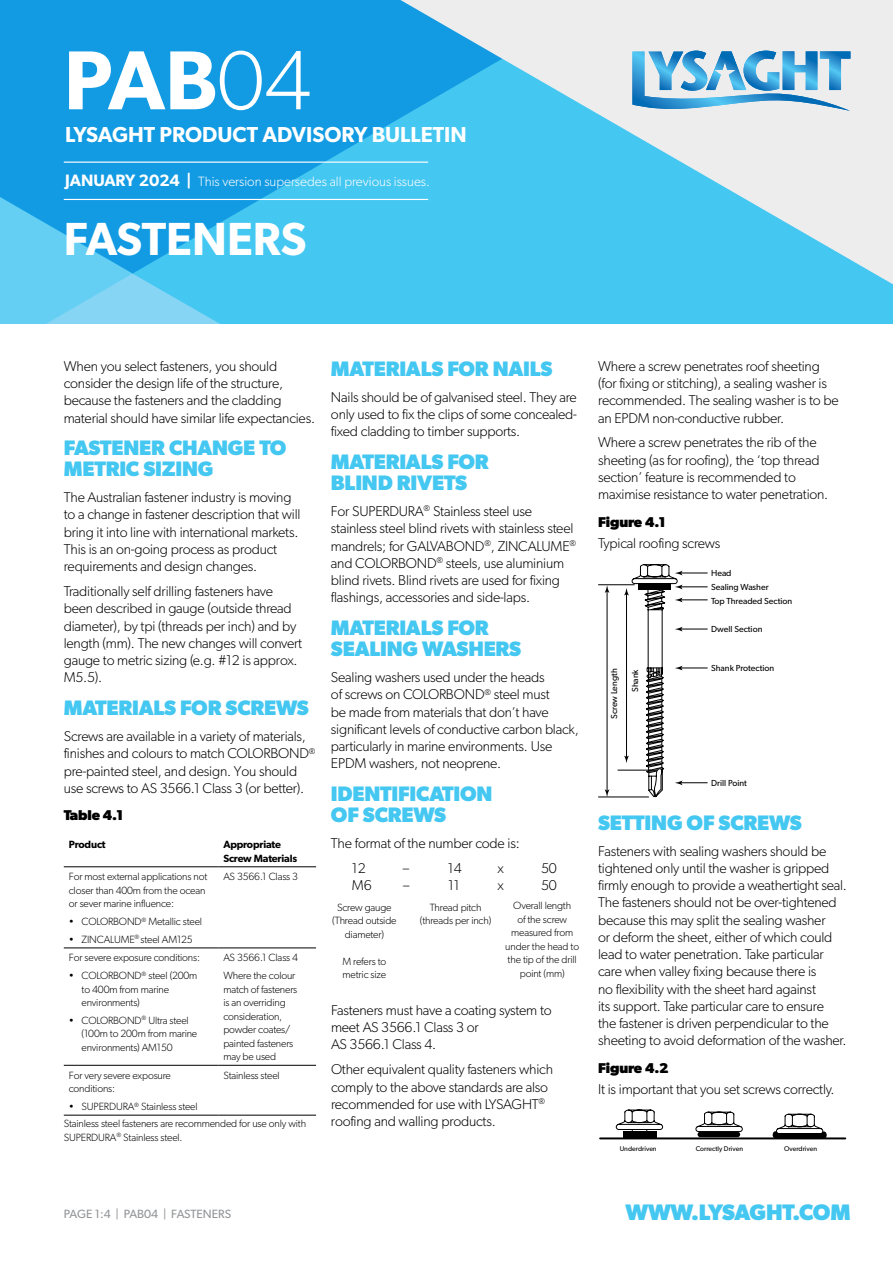
<style>
.page{position:relative;width:893px;height:1263px;background:#fff}
.page>*{position:absolute;margin:0;border:0;box-sizing:border-box;transform-origin:0 0}
.t1{font:600 83.85px "Gibson";color:#fff}
.t2{font:600 46.5px "Gibson";color:#fff}
.t3{font:700 22.5px "Gibson";letter-spacing:-.02em;color:#44c7f1}
.t4{font:600 21.75px "Gibson";color:#fff}
.t5{font:700 21px/21px "Gibson";letter-spacing:-.01em;color:#44c7f1}
.t6{font:300 14.25px/17.2px "Gibson";letter-spacing:-.015em;color:#000}
.t7{font:700 14.25px "Gibson";letter-spacing:-.01em;color:#000}
.t8{font:300 13.5px "Gibson";color:#fff}
.t9{font:12px "Gibson";color:#939598}
.t10{font:300 10.5px/13.5px "Gibson";letter-spacing:-.015em;color:#000}
.t11{font:600 10.5px/13.5px "Gibson";letter-spacing:-.015em;color:#000}
.t12{font:8.85px/14.1px "Gibson";color:#000}
.t13{font:6.9px "Gibson";color:#000}
.s1{font-weight:300}
.s2{font-weight:600;font-size:16.5px}
</style>
<div class="page">
<div style="left:739px;top:284px;width:154px;height:39px;background:#44c7f1"></div>
<svg style="left:133px;top:0;width:606px;height:323px;background:#2bb0e9"></svg>
<svg style="left:0;top:0;width:133px;height:323px;background:#2aa9e7"></svg>
<svg style="left:401px;top:0;width:492px;height:284px;background:#8dd5ee"></svg>
<svg style="left:632px;top:51px;width:218px;height:62px;background:#8cc0df"></svg>
<hr style="left:64px;top:162px;width:364px;height:1px;background:#fff">
<hr style="left:64px;top:199px;width:364px;height:1px;background:#fff">
<hr style="left:64px;top:947px;width:154px;height:1px;background:#000">
<hr style="left:218px;top:947px;width:98px;height:1px;background:#000">
<hr style="left:64px;top:1065px;width:154px;height:1px;background:#000">
<hr style="left:218px;top:1065px;width:98px;height:1px;background:#000">
<hr style="left:64px;top:1115px;width:154px;height:1px;background:#000">
<hr style="left:218px;top:1115px;width:98px;height:1px;background:#000">
<hr style="left:64px;top:866px;width:154px;height:1px;background:#000">
<hr style="left:218px;top:866px;width:98px;height:1px;background:#000">
<hr style="left:598px;top:584px;width:37px;height:1px;background:#000">
<hr style="left:618px;top:770px;width:33px;height:1px;background:#000">
<hr style="left:598px;top:797px;width:51px;height:1px;background:#000">
<hr style="left:607px;top:590px;width:1px;height:202px;background:#000">
<svg style="left:605px;top:585px;width:4px;height:8px"></svg>
<svg style="left:605px;top:789px;width:4px;height:8px"></svg>
<svg style="left:624px;top:564px;width:84px;height:233px"></svg>
<div style="left:623px;top:1131px;width:33px;height:6px;background:#000"></div>
<hr style="left:600px;top:1137px;width:245px;height:2px;background:#000">
<svg style="left:695px;top:1111px;width:128px;height:27px"></svg>
<div style="left:821px;top:1131px;width:6px;height:8px;background:#000;border-radius:50%"></div>
<div style="left:777px;top:1133px;width:45px;height:5px;background:#000"></div>
<div style="left:697px;top:1132px;width:43px;height:5px;background:#000;border-radius:3px"></div>
<svg style="left:616px;top:1110px;width:47px;height:22px"></svg>
<h1 class="t1" style="left:64px;top:30px;width:249px">PAB<span class="s1">04</span></h1>
<h3 class="t4" style="left:65px;top:121px;width:403px">LYSAGHT PRODUCT ADVISORY BULLETIN</h3>
<p class="t8" style="left:65px;top:173px;width:366px"><span class="s2">JANUARY 2024 |</span> This version supersedes all previous issues.</p>
<h2 class="t2" style="left:64px;top:211px;width:244px">FASTENERS</h2>
<p class="t6" style="left:64px;top:357px;width:253px">When you select fasteners, you should consider the design life of the structure, because the fasteners and the cladding material should have similar life expectancies.</p>
<h3 class="t5" style="left:64px;top:437px;width:224px">FASTENER CHANGE TO<br>METRIC SIZING</h3>
<p class="t6" style="left:64px;top:488px;width:238px">The Australian fastener industry is moving to a change in fastener description that will bring it into line with international markets.<br>This is an on-going process as product requirements and design changes.</p>
<p class="t6" style="left:64px;top:582px;width:240px">Traditionally self drilling fasteners have been described in gauge (outside thread diameter), by tpi (threads per inch) and by length (mm). The new changes will convert gauge to metric sizing (e.g. #12 is approx.<br>M5.5).</p>
<h3 class="t5" style="left:64px;top:697px;width:246px">MATERIALS FOR SCREWS</h3>
<p class="t6" style="left:64px;top:727px;width:253px">Screws are available in a variety of materials, finishes and colours to match COLORBOND<sup>® </sup>pre-painted steel, and design. You should use screws to AS 3566.1 Class 3 (or better).</p>
<p class="t7" style="left:64px;top:807px;width:61px">Table 4.1</p>
<p class="t11" style="left:69px;top:837px;width:38px">Product</p>
<p class="t11" style="left:223px;top:837px;width:75px">Appropriate<br>Screw Materials</p>
<p class="t10" style="left:69px;top:870px;width:140px">For most external applications not closer than 400m from the ocean or sever marine influence:</p>
<p class="t10" style="left:69px;top:914px;width:135px">• COLORBOND<sup>®</sup> Metallic steel</p>
<p class="t10" style="left:69px;top:932px;width:125px">• ZINCALUME<sup>®</sup> steel AM125</p>
<p class="t10" style="left:223px;top:870px;width:76px">AS 3566.1 Class 3</p>
<p class="t10" style="left:69px;top:951px;width:133px">For severe exposure conditions:</p>
<p class="t10" style="left:82px;top:969px;width:117px;text-indent:-13px">• COLORBOND<sup>®</sup> steel (200m to 400m from marine environments)</p>
<p class="t10" style="left:82px;top:1013px;width:117px;text-indent:-13px">• COLORBOND<sup>®</sup> Ultra steel (100m to 200m from marine environments) AM150</p>
<p class="t10" style="left:69px;top:1068px;width:104px">For very severe exposure conditions:</p>
<p class="t10" style="left:69px;top:1099px;width:130px">• SUPERDURA<sup>®</sup> Stainless steel</p>
<p class="t10" style="left:223px;top:949px;width:76px;line-height:17.7px">AS 3566.1 Class 4<br>Where the colour</p>
<p class="t10" style="left:223px;top:982px;width:75px">match of fasteners is an overriding consideration, powder coates/ painted fasteners may be used</p>
<p class="t10" style="left:223px;top:1068px;width:58px">Stainless steel</p>
<p class="t10" style="left:64px;top:1117px;width:244px">Stainless steel fasteners are recommended for use only with<br>SUPERDURA<sup>®</sup> Stainless steel.</p>
<h3 class="t5" style="left:331px;top:358px;width:223px">MATERIALS FOR NAILS</h3>
<p class="t6" style="left:331px;top:388px;width:247px;text-align:justify">Nails should be of galvanised steel. They are only used to fix the clips of some concealed&shy;fixed cladding to timber supports.</p>
<h3 class="t5" style="left:331px;top:451px;width:159px">MATERIALS FOR<br>BLIND RIVETS</h3>
<p class="t6" style="left:331px;top:502px;width:247px">For SUPERDURA<sup>®</sup> Stainless steel use stainless steel blind rivets with stainless steel mandrels; for GALVABOND<sup>®</sup>, ZINCALUME<sup>® </sup>and COLORBOND<sup>®</sup> steels, use aluminium blind rivets. Blind rivets are used for fixing flashings, accessories and side-laps.</p>
<h3 class="t5" style="left:331px;top:617px;width:192px">MATERIALS FOR<br>SEALING WASHERS</h3>
<p class="t6" style="left:331px;top:668px;width:249px">Sealing washers used under the heads<br>of screws on COLORBOND<sup>®</sup> steel must<br>be made from materials that don’t have significant levels of conductive carbon black, particularly in marine environments. Use EPDM washers, not neoprene.</p>
<h3 class="t5" style="left:331px;top:783px;width:163px">IDENTIFICATION<br>OF SCREWS</h3>
<p class="t6" style="left:352px;top:830px;width:169px;line-height:24.9px;text-indent:-21px">The format of the number code is:<br>12</p>
<p class="t6" style="left:403px;top:859px;width:8px">–</p>
<p class="t6" style="left:448px;top:859px;width:15px">14</p>
<p class="t6" style="left:497px;top:859px;width:8px">x</p>
<p class="t6" style="left:541px;top:859px;width:17px">50</p>
<p class="t6" style="left:352px;top:876px;width:21px">M6</p>
<p class="t6" style="left:403px;top:876px;width:8px">–</p>
<p class="t6" style="left:448px;top:876px;width:13px">11</p>
<p class="t6" style="left:497px;top:876px;width:8px">x</p>
<p class="t6" style="left:541px;top:876px;width:17px">50</p>
<p class="t10" style="left:332px;top:900px;width:66px;text-align:center">Screw gauge (Thread outside diameter)</p>
<p class="t10" style="left:342px;top:954px;width:45px">M refers to metric size</p>
<p class="t10" style="left:420px;top:900px;width:73px;text-align:center">Thread pitch (threads per inch)</p>
<p class="t10" style="left:505px;top:898px;width:75px;text-align:center">Overall length<br>of the screw measured from under the head to the tip of the drill point (mm)</p>
<p class="t6" style="left:331px;top:1001px;width:222px">Fasteners must have a coating system to meet AS 3566.1 Class 3 or<br>AS 3566.1 Class 4.</p>
<p class="t6" style="left:331px;top:1061px;width:224px">Other equivalent quality fasteners which comply to the above standards are also recommended for use with LYSAGHT<sup>® </sup>roofing and walling products.</p>
<p class="t6" style="left:598px;top:357px;width:242px">Where a screw penetrates roof sheeting (for fixing or stitching), a sealing washer is recommended. The sealing washer is to be an EPDM non-conductive rubber.</p>
<p class="t6" style="left:598px;top:434px;width:232px">Where a screw penetrates the rib of the sheeting (as for roofing), the ‘top thread section’ feature is recommended to maximise resistance to water penetration.</p>
<p class="t7" style="left:598px;top:513px;width:69px">Figure 4.1</p>
<p class="t6" style="left:598px;top:534px;width:124px">Typical roofing screws</p>
<p class="t12" style="left:607px;top:719px;width:52px;rotate:-90deg">Screw Length</p>
<p class="t12" style="left:628px;top:692px;width:24px;rotate:-90deg">Shank</p>
<p class="t12" style="left:711px;top:565px;width:83px">Head<br>Sealing Washer<br>Top Threaded Section</p>
<p class="t12" style="left:711px;top:622px;width:53px">Dwell Section</p>
<p class="t12" style="left:711px;top:661px;width:65px">Shank Protection</p>
<p class="t12" style="left:711px;top:776px;width:37px">Drill Point</p>
<h3 class="t5" style="left:598px;top:811px;width:205px">SETTING OF SCREWS</h3>
<p class="t6" style="left:598px;top:842px;width:250px">Fasteners with sealing washers should be tightened only until the washer is gripped firmly enough to provide a weathertight seal.<br>The fasteners should not be over-tightened because this may split the sealing washer<br>or deform the sheet, either of which could lead to water penetration. Take particular care when valley fixing because there is<br>no flexibility with the sheet hard against<br>its support. Take particular care to ensure<br>the fastener is driven perpendicular to the sheeting to avoid deformation of the washer.</p>
<p class="t7" style="left:598px;top:1059px;width:72px">Figure 4.2</p>
<p class="t6" style="left:598px;top:1080px;width:238px">It is important that you set screws correctly.</p>
<p class="t13" style="left:620px;top:1144px;width:38px">Underdriven</p>
<p class="t13" style="left:696px;top:1144px;width:49px">Correctly Driven</p>
<p class="t13" style="left:784px;top:1144px;width:35px">Overdriven</p>
<p class="t9" style="left:64px;top:1206px;width:169px">PAGE 1:4 | PAB04 | FASTENERS</p>
<h3 class="t3" style="left:625px;top:1199px;width:227px">WWW.LYSAGHT.COM</h3>
</div>
